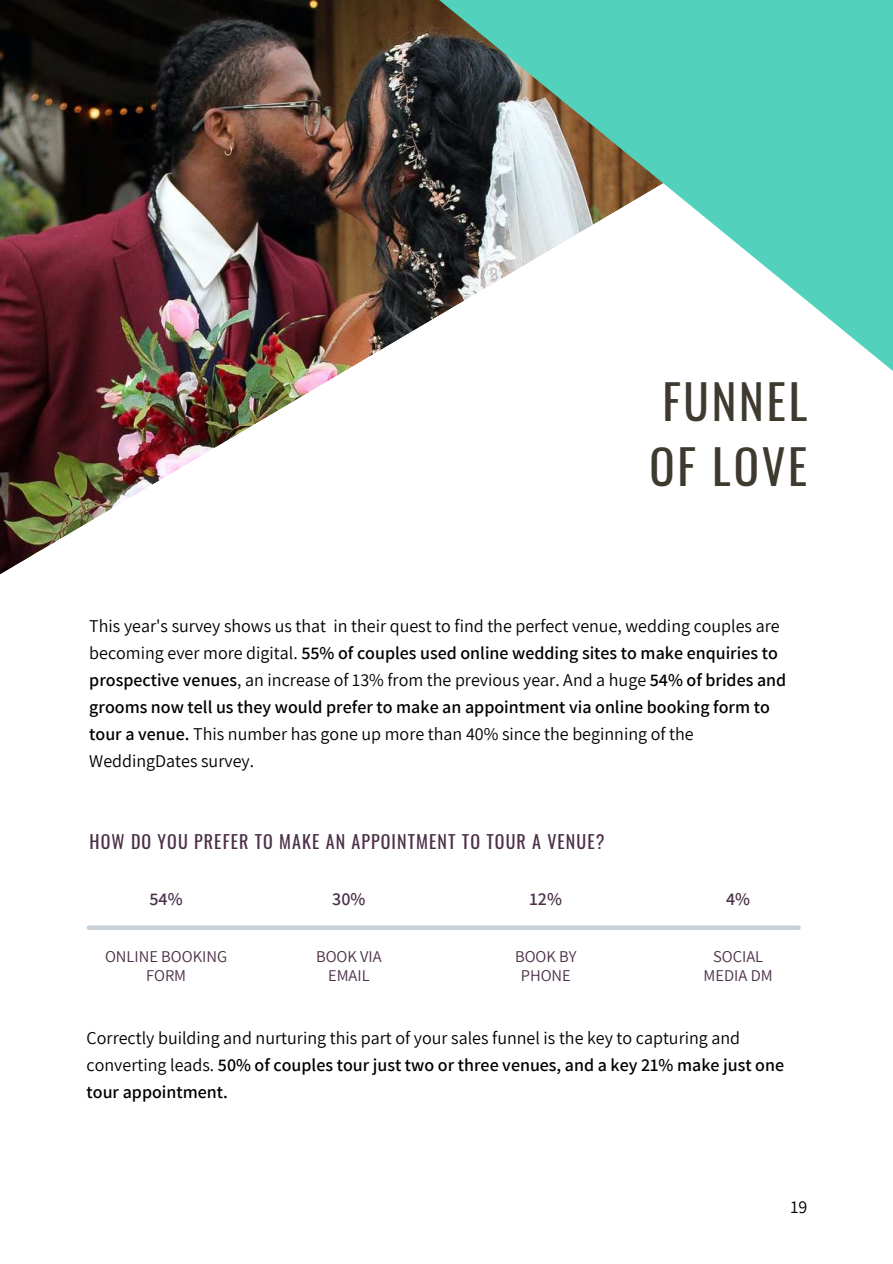
<style>
.page{position:relative;width:893px;height:1264px;background:#fff}
.page>*{position:absolute;margin:0;border:0;box-sizing:border-box;transform-origin:0 0}
.t1{font:46.8px/65.2px "Oswald";letter-spacing:.06em;color:#3e3a2f}
.t2{font:18px/27px "Assistant";color:#000}
.t3{font:18px "Oswald";letter-spacing:.06em;color:#4b3048}
.t4{font:600 18px "Assistant";color:#4b3048}
.t5{font:16.5px/19px "Assistant";color:#4b3048;text-align:center}
.s1{font-weight:600}
</style>
<div class="page">
<img style="left:0;top:0;width:326px;height:119px">
<img style="left:0;top:119px;width:801px;height:811px">
<svg style="left:326px;top:0;width:566px;height:522px"></svg>
<svg style="left:89px;top:925px;width:709px;height:4px;fill:#c7d0d8"></svg>
<h1 class="t1" style="left:649px;top:367px;width:159px">FUNNEL<br>OF LOVE</h1>
<p class="t2" style="left:89px;top:611px;width:698px">This year's survey shows us that in their quest to find the perfect venue, wedding couples are becoming ever more digital. <span class="s1">55% of couples used online wedding sites to make enquiries to prospective venues</span>, an increase of 13% from the previous year. And a huge <span class="s1">54% of brides and grooms now tell us they would prefer to make an appointment via online booking form to tour a venue.</span> This number has gone up more than 40% since the beginning of the WeddingDates survey.</p>
<p class="t3" style="left:90px;top:827px;width:516px">HOW DO YOU PREFER TO MAKE AN APPOINTMENT TO TOUR A VENUE?</p>
<p class="t4" style="left:149px;top:886px;width:35px">54%</p>
<p class="t4" style="left:332px;top:886px;width:35px">30%</p>
<p class="t4" style="left:529px;top:886px;width:34px">12%</p>
<p class="t4" style="left:726px;top:886px;width:26px">4%</p>
<p class="t5" style="left:105px;top:946px;width:124px">ONLINE BOOKING<br>FORM</p>
<p class="t5" style="left:316px;top:946px;width:67px">BOOK VIA<br>EMAIL</p>
<p class="t5" style="left:515px;top:946px;width:63px">BOOK BY<br>PHONE</p>
<p class="t5" style="left:703px;top:946px;width:70px">SOCIAL<br>MEDIA DM</p>
<p class="t2" style="left:87px;top:1024px;width:699px">Correctly building and nurturing this part of your sales funnel is the key to capturing and converting leads. <span class="s1">50% of couples tour just two or three venues, and a key 21% make just one tour appointment.</span></p>
<p class="t2" style="left:790px;top:1192px;width:18px">19</p>
</div>
